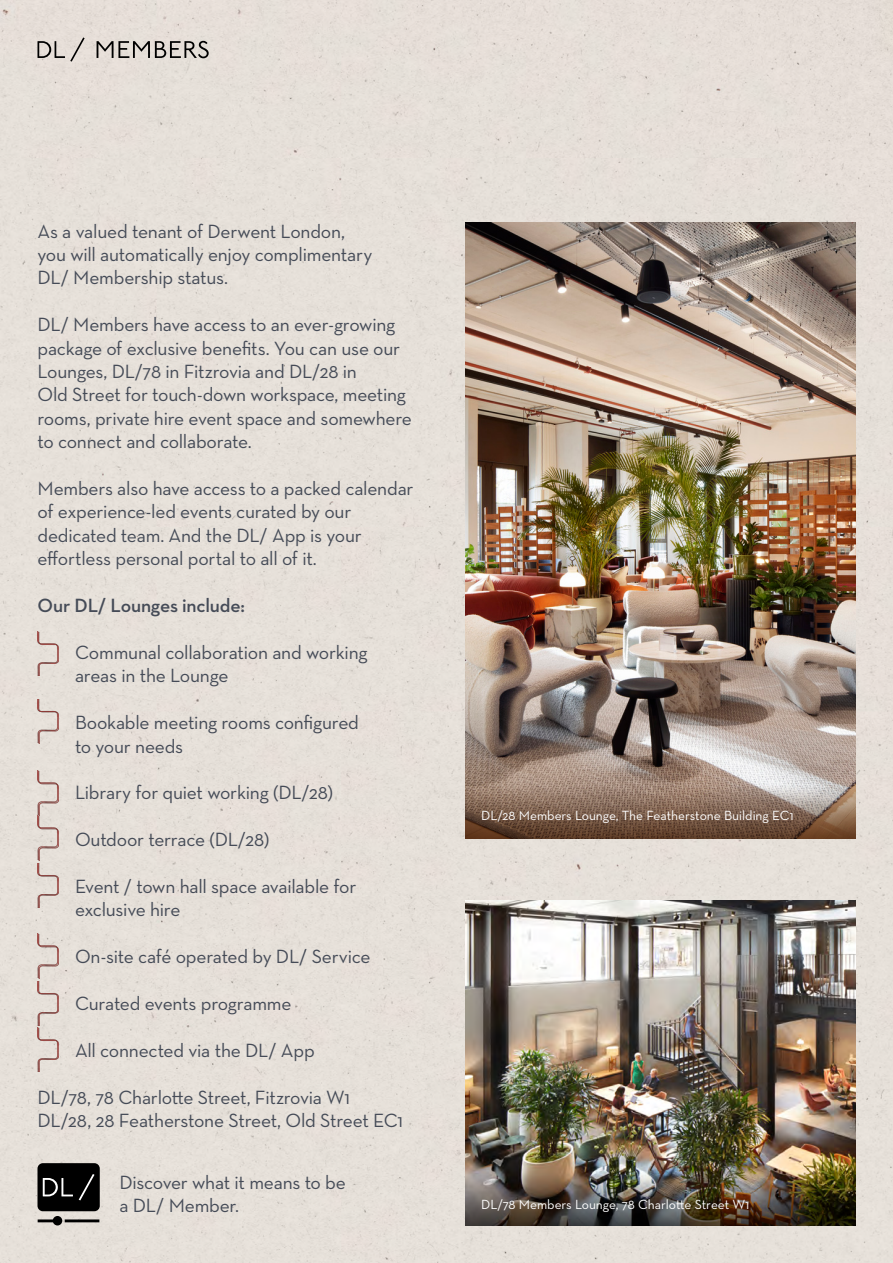
<style>
.page{position:relative;width:893px;height:1263px;background:#e6e0d9}
.page>*{position:absolute;margin:0;border:0;box-sizing:border-box;transform-origin:0 0}
.t1{font:19.5px/23.4px "Neutraface Text";letter-spacing:-.015em;color:#454b57}
.t2{font:600 19.5px "Neutraface Text";letter-spacing:-.01em;color:#454b57}
.t3{font:13.5px "Neutraface Text";color:#fff}
</style>
<div class="page">
<svg style="left:38px;top:38px;width:171px;height:24px;background:#bbb5b0"></svg>
<img style="left:38px;top:631px;width:19px;height:1px">
<img style="left:38px;top:632px;width:20px;height:44px">
<img style="left:38px;top:699px;width:20px;height:44px">
<img style="left:38px;top:771px;width:20px;height:45px">
<img style="left:38px;top:816px;width:20px;height:44px">
<img style="left:38px;top:863px;width:19px;height:1px">
<img style="left:38px;top:864px;width:20px;height:43px">
<img style="left:38px;top:934px;width:20px;height:44px">
<img style="left:38px;top:981px;width:19px;height:1px">
<img style="left:38px;top:982px;width:20px;height:43px">
<img style="left:38px;top:1027px;width:19px;height:1px">
<img style="left:38px;top:1028px;width:20px;height:44px">
<img style="left:465px;top:222px;width:390px;height:563px">
<img style="left:465px;top:900px;width:390px;height:272px">
<svg style="left:465px;top:785px;width:390px;height:53px;background:#836856"></svg>
<img style="left:465px;top:1172px;width:390px;height:53px">
<div style="left:53px;top:1216px;width:9px;height:9px;background:#000;border-radius:50%"></div>
<div style="left:37px;top:1163px;width:63px;height:48px;background:#000;border-radius:5px"></div>
<hr style="left:65px;top:1219px;width:34px;height:3px;background:#000">
<hr style="left:38px;top:1219px;width:22px;height:3px;background:#000">
<svg style="left:43px;top:1178px;width:30px;height:18px"></svg>
<svg style="left:79px;top:1174px;width:15px;height:26px"></svg>
<p class="t1" style="left:38px;top:219px;width:336px">As a valued tenant of Derwent London, you will automatically enjoy complimentary<br>DL/ Membership status.</p>
<p class="t1" style="left:38px;top:313px;width:376px">DL/ Members have access to an ever-growing package of exclusive benefits. You can use our Lounges, DL/78 in Fitzrovia and DL/28 in<br>Old Street for touch-down workspace, meeting rooms, private hire event space and somewhere to connect and collaborate.</p>
<p class="t1" style="left:38px;top:476px;width:378px">Members also have access to a packed calendar of experience-led events curated by our dedicated team. And the DL/ App is your effortless personal portal to all of it.</p>
<p class="t2" style="left:38px;top:593px;width:209px">Our DL/ Lounges include:</p>
<p class="t1" style="left:75px;top:640px;width:294px">Communal collaboration and working areas in the Lounge</p>
<p class="t1" style="left:75px;top:710px;width:286px">Bookable meeting rooms configured to your needs</p>
<p class="t1" style="left:75px;top:781px;width:259px">Library for quiet working (DL/28)</p>
<p class="t1" style="left:75px;top:827px;width:196px">Outdoor terrace (DL/28)</p>
<p class="t1" style="left:75px;top:874px;width:283px">Event / town hall space available for exclusive hire</p>
<p class="t1" style="left:75px;top:944px;width:297px">On-site café operated by DL/ Service</p>
<p class="t1" style="left:75px;top:991px;width:218px">Curated events programme</p>
<p class="t1" style="left:75px;top:1038px;width:241px">All connected via the DL/ App</p>
<p class="t1" style="left:38px;top:1085px;width:367px">DL/78, 78 Charlotte Street, Fitzrovia W1<br>DL/28, 28 Featherstone Street, Old Street EC1</p>
<p class="t1" style="left:119px;top:1170px;width:228px">Discover what it means to be a DL/ Member.</p>
<p class="t3" style="left:481px;top:807px;width:314px">DL/28 Members Lounge, The Featherstone Building EC1</p>
<p class="t3" style="left:481px;top:1196px;width:269px">DL/78 Members Lounge, 78 Charlotte Street W1</p>
</div>
